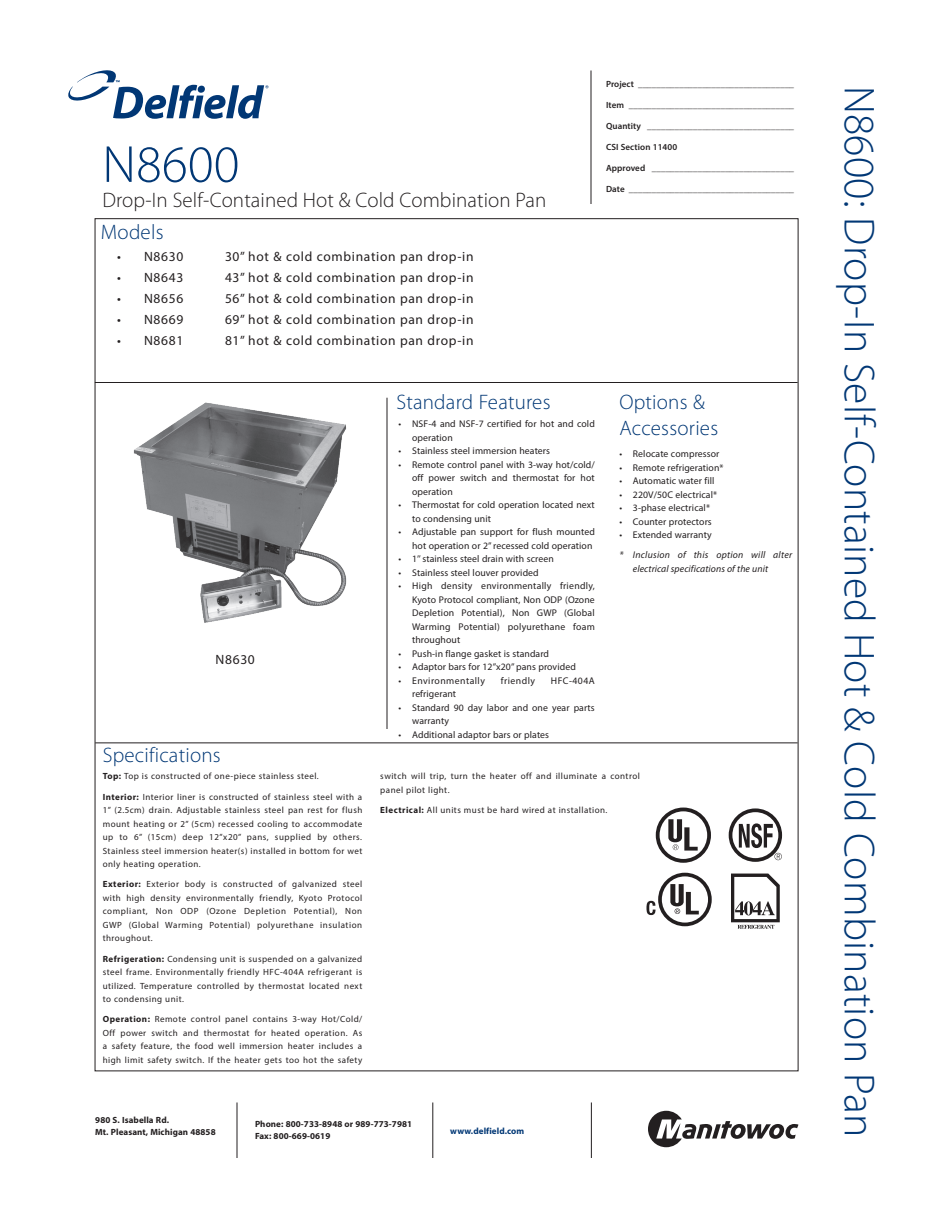
<style>
.page{position:relative;width:945px;height:1215px;background:#fff}
.page>*{position:absolute;margin:0;border:0;box-sizing:border-box;transform-origin:0 0}
.t1{font:300 52.5px "Myriad Pro";letter-spacing:.005em;color:#013775}
.t2{font:300 43.5px "Myriad Pro";letter-spacing:.005em;color:#013775}
.t3{font:300 21px "Myriad Pro";letter-spacing:.01em;color:#013775}
.t4{font:300 21px "Myriad Pro";letter-spacing:.005em;color:#231f20}
.t5{font:13.5px "Myriad Pro";letter-spacing:.05em;color:#231f20}
.t6{font:9.75px/13.5px "Myriad Pro";letter-spacing:.01em;color:#231f20}
.t7{font:italic 9.75px/13.5px "Myriad Pro";letter-spacing:.01em;color:#231f20}
.t8{font:9.75px "Myriad Pro";letter-spacing:.045em;color:#231f20}
.t9{font:9px/13.5px "Myriad Pro";letter-spacing:.05em;color:#231f20;text-align:justify}
.t10{font:600 9px "Myriad Pro";letter-spacing:.01em;color:#231f20}
.t11{font:700 9px "Myriad Pro";letter-spacing:.01em;color:#231f20}
.t12{font:700 9px "Myriad Pro";letter-spacing:.01em;color:#013775}
.s1{font-weight:700}
</style>
<div class="page">
<hr style="left:95px;top:382px;width:703px;height:1px;background:#231f20">
<hr style="left:95px;top:742px;width:703px;height:1px;background:#231f20">
<hr style="left:387px;top:398px;width:1px;height:331px;background:#231f20">
<hr style="left:591px;top:70px;width:1px;height:134px;background:#231f20">
<hr style="left:237px;top:1102px;width:1px;height:56px;background:#231f20">
<hr style="left:432px;top:1102px;width:1px;height:56px;background:#231f20">
<hr style="left:591px;top:1102px;width:1px;height:56px;background:#231f20">
<svg style="left:68px;top:70px;width:200px;height:49px"></svg>
<svg style="left:648px;top:1111px;width:150px;height:36px"></svg>
<img style="left:133px;top:402px;width:214px;height:221px">
<div style="left:656px;top:808px;width:55px;height:55px;border:4px solid #231f20;border-radius:50%"></div>
<svg style="left:668px;top:819px;width:30px;height:32px"></svg>
<svg style="left:650px;top:872px;width:61px;height:55px"></svg>
<div style="left:658px;top:873px;width:54px;height:53px;border:4px solid #231f20;border-radius:50%"></div>
<svg style="left:670px;top:884px;width:29px;height:30px"></svg>
<svg style="left:646px;top:901px;width:10px;height:14px"></svg>
<svg style="left:728px;top:809px;width:55px;height:53px"></svg>
<div style="left:729px;top:808px;width:53px;height:54px;border:4px solid #231f20;border-radius:50%"></div>
<svg style="left:739px;top:823px;width:43px;height:37px"></svg>
<svg style="left:731px;top:874px;width:49px;height:55px"></svg>
<p class="t1" style="left:102px;top:133px;width:139px">N8600</p>
<p class="t4" style="left:102px;top:187px;width:446px">Drop-In Self-Contained Hot &amp; Cold Combination Pan</p>
<p class="t3" style="left:101px;top:220px;width:64px">Models</p>
<p class="t5" style="left:117px;top:248px;width:68px">• N8630</p>
<p class="t5" style="left:225px;top:248px;width:250px">30” hot &amp; cold combination pan drop-in</p>
<p class="t5" style="left:117px;top:269px;width:68px">• N8643</p>
<p class="t5" style="left:225px;top:269px;width:250px">43” hot &amp; cold combination pan drop-in</p>
<p class="t5" style="left:117px;top:290px;width:68px">• N8656</p>
<p class="t5" style="left:225px;top:290px;width:250px">56” hot &amp; cold combination pan drop-in</p>
<p class="t5" style="left:117px;top:311px;width:68px">• N8669</p>
<p class="t5" style="left:225px;top:311px;width:250px">69” hot &amp; cold combination pan drop-in</p>
<p class="t5" style="left:117px;top:332px;width:68px">• N8681</p>
<p class="t5" style="left:225px;top:332px;width:250px">81” hot &amp; cold combination pan drop-in</p>
<p class="t10" style="left:606px;top:78px;width:190px">Project __________________________________</p>
<p class="t10" style="left:606px;top:99px;width:190px">Item ____________________________________</p>
<p class="t10" style="left:606px;top:120px;width:190px">Quantity ________________________________</p>
<p class="t10" style="left:606px;top:141px;width:73px">CSI Section 11400</p>
<p class="t10" style="left:606px;top:162px;width:190px">Approved _______________________________</p>
<p class="t10" style="left:606px;top:183px;width:190px">Date ____________________________________</p>
<p class="t5" style="left:216px;top:651px;width:41px">N8630</p>
<p class="t3" style="left:103px;top:742px;width:119px">Specifications</p>
<p class="t9" style="left:103px;top:770px;width:218px"><span class="s1">Top:</span> Top is constructed of one-piece stainless steel.</p>
<p class="t9" style="left:103px;top:790px;width:261px"><span class="s1">Interior:</span> Interior liner is constructed of stainless steel with a 1” (2.5cm) drain. Adjustable stainless steel pan rest for flush mount heating or 2” (5cm) recessed cooling to accommodate up to 6” (15cm) deep 12”x20” pans, supplied by others.<br>Stainless steel immersion heater(s) installed in bottom for wet only heating operation.</p>
<p class="t9" style="left:103px;top:878px;width:261px"><span class="s1">Exterior:</span> Exterior body is constructed of galvanized steel with high density environmentally friendly, Kyoto Protocol compliant, Non ODP (Ozone Depletion Potential), Non GWP (Global Warming Potential) polyurethane insulation throughout.</p>
<p class="t9" style="left:103px;top:952px;width:261px"><span class="s1">Refrigeration:</span> Condensing unit is suspended on a galvanized steel frame. Environmentally friendly HFC-404A refrigerant is utilized. Temperature controlled by thermostat located next to condensing unit.</p>
<p class="t9" style="left:103px;top:1013px;width:261px"><span class="s1">Operation:</span> Remote control panel contains 3-way Hot/Cold/ Off power switch and thermostat for heated operation. As a safety feature, the food well immersion heater includes a high limit safety switch. If the heater gets too hot the safety</p>
<p class="t3" style="left:396px;top:389px;width:156px">Standard Features</p>
<p class="t3" style="left:620px;top:390px;width:87px">Options &amp;</p>
<p class="t3" style="left:620px;top:415px;width:100px">Accessories</p>
<p class="t6" style="left:412px;top:417px;width:184px;text-indent:-14px">• NSF-4 and NSF-7 certified for hot and cold operation</p>
<p class="t6" style="left:399px;top:444px;width:153px">• Stainless steel immersion heaters</p>
<p class="t6" style="left:412px;top:458px;width:184px;text-align:justify;text-indent:-14px">• Remote control panel with 3-way hot/cold/ off power switch and thermostat for hot operation</p>
<p class="t6" style="left:412px;top:498px;width:184px;text-indent:-14px">• Thermostat for cold operation located next to condensing unit</p>
<p class="t6" style="left:399px;top:525px;width:198px;text-align:right">• Adjustable pan support for flush mounted hot operation or 2” recessed cold operation</p>
<p class="t6" style="left:399px;top:552px;width:157px">• 1’’ stainless steel drain with screen</p>
<p class="t6" style="left:399px;top:566px;width:142px">• Stainless steel louver provided</p>
<p class="t6" style="left:412px;top:579px;width:184px;text-align:justify;text-indent:-14px">• High density environmentally friendly, Kyoto Protocol compliant, Non ODP (Ozone Depletion Potential), Non GWP (Global Warming Potential) polyurethane foam throughout</p>
<p class="t6" style="left:399px;top:647px;width:152px">• Push-in flange gasket is standard</p>
<p class="t6" style="left:399px;top:660px;width:179px">• Adaptor bars for 12”x20” pans provided</p>
<p class="t8" style="left:399px;top:675px;width:88px">• Environmentally</p>
<p class="t8" style="left:501px;top:675px;width:36px">friendly</p>
<p class="t6" style="left:551px;top:674px;width:45px">HFC-404A</p>
<p class="t6" style="left:412px;top:687px;width:46px">refrigerant</p>
<p class="t6" style="left:412px;top:701px;width:184px;text-indent:-14px">• Standard 90 day labor and one year parts warranty</p>
<p class="t6" style="left:399px;top:728px;width:152px">• Additional adaptor bars or plates</p>
<p class="t6" style="left:619px;top:447px;width:102px">• Relocate compressor</p>
<p class="t6" style="left:619px;top:460px;width:106px">• Remote refrigeration*</p>
<p class="t6" style="left:619px;top:474px;width:97px">• Automatic water fill</p>
<p class="t6" style="left:619px;top:487px;width:99px">• 220V/50C electrical*</p>
<p class="t6" style="left:619px;top:501px;width:92px">• 3-phase electrical*</p>
<p class="t6" style="left:619px;top:514px;width:94px">• Counter protectors</p>
<p class="t6" style="left:619px;top:528px;width:94px">• Extended warranty</p>
<p class="t7" style="left:633px;top:548px;width:161px;text-indent:-14px">* Inclusion of this option will alter electrical specifications of the unit</p>
<p class="t9" style="left:380px;top:770px;width:261px">switch will trip, turn the heater off and illuminate a control panel pilot light.</p>
<p class="t9" style="left:380px;top:803px;width:229px"><span class="s1">Electrical:</span> All units must be hard wired at installation.</p>
<p class="t11" style="left:95px;top:1114px;width:75px">980 S. Isabella Rd.</p>
<p class="t11" style="left:95px;top:1126px;width:122px">Mt. Pleasant, Michigan 48858</p>
<p class="t11" style="left:255px;top:1118px;width:159px">Phone: 800-733-8948 or 989-773-7981</p>
<p class="t11" style="left:255px;top:1130px;width:77px">Fax: 800-669-0619</p>
<p class="t12" style="left:450px;top:1125px;width:75px">www.delfield.com</p>
<p class="t2" style="left:886px;top:86px;width:1053px;rotate:90deg">N8600: Drop-In Self-Contained Hot &amp; Cold Combination Pan</p>
</div>
